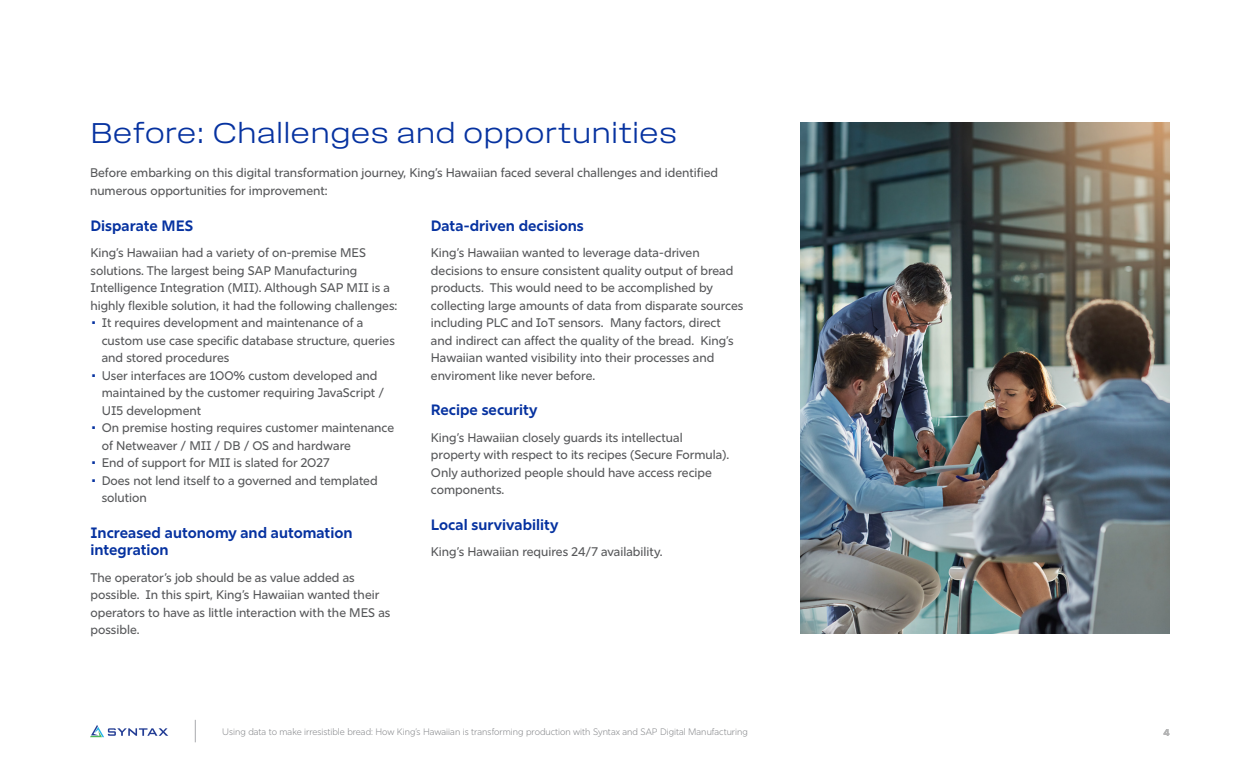
<style>
.page{position:relative;width:1260px;height:765px;background:#fff}
.page>*{position:absolute;margin:0;border:0;box-sizing:border-box;transform-origin:0 0}
.sub_title_24{font:30px "Field Gothic No.71 Light Wide";color:#0632a0}
.sub_title_blue_12{font:700 15px/17.5px "Rig Sans";color:#0632a0}
.text{font:500 12.5px/17.5px "Rig Sans";color:#57585a}
.t1{font:700 10px "Rig Sans";color:#b8b8b8}
.t2{font:300 9.38px "Rig Sans";color:#87898c}
.s1{color:#0632a0}
</style>
<div class="page">
<svg style="left:195px;top:720px;width:1px;height:22px"></svg>
<svg style="left:90px;top:725px;width:78px;height:12px"></svg>
<img style="left:801px;top:122px;width:369px;height:512px">
<p class="sub_title_24" style="left:90px;top:116px;width:589px">Before: Challenges and opportunities</p>
<p class="text" style="left:90px;top:164px;width:630px">Before embarking on this digital transformation journey, King’s Hawaiian faced several challenges and identified numerous opportunities for improvement:</p>
<p class="sub_title_blue_12" style="left:90px;top:217px;width:104px">Disparate MES</p>
<p class="text" style="left:90px;top:244px;width:308px">King’s Hawaiian had a variety of on-premise MES solutions. The largest being SAP Manufacturing Intelligence Integration (MII). Although SAP MII is a highly flexible solution, it had the following challenges:</p>
<p class="text" style="left:102px;top:314px;width:295px;text-indent:-10px"><span class="s1">•</span> It requires development and maintenance of a custom use case specific database structure, queries and stored procedures</p>
<p class="text" style="left:102px;top:367px;width:284px;text-indent:-10px"><span class="s1">•</span> User interfaces are 100% custom developed and maintained by the customer requiring JavaScript /<br>UI5 development</p>
<p class="text" style="left:102px;top:419px;width:294px;text-indent:-10px"><span class="s1">•</span> On premise hosting requires customer maintenance of Netweaver / MII / DB / OS and hardware</p>
<p class="text" style="left:92px;top:454px;width:239px"><span class="s1">•</span> End of support for MII is slated for 2027</p>
<p class="text" style="left:102px;top:472px;width:278px;text-indent:-10px"><span class="s1">•</span> Does not lend itself to a governed and templated solution</p>
<p class="sub_title_blue_12" style="left:90px;top:524px;width:264px">Increased autonomy and automation integration</p>
<p class="text" style="left:90px;top:569px;width:302px">The operator’s job should be as value added as possible. In this spirt, King’s Hawaiian wanted their operators to have as little interaction with the MES as possible.</p>
<p class="sub_title_blue_12" style="left:431px;top:217px;width:154px">Data-driven decisions</p>
<p class="text" style="left:431px;top:244px;width:314px">King’s Hawaiian wanted to leverage data-driven decisions to ensure consistent quality output of bread products. This would need to be accomplished by collecting large amounts of data from disparate sources including PLC and IoT sensors. Many factors, direct and indirect can affect the quality of the bread. King’s Hawaiian wanted visibility into their processes and enviroment like never before.</p>
<p class="sub_title_blue_12" style="left:431px;top:401px;width:108px">Recipe security</p>
<p class="text" style="left:431px;top:429px;width:300px">King’s Hawaiian closely guards its intellectual property with respect to its recipes (Secure Formula).<br>Only authorized people should have access recipe components.</p>
<p class="sub_title_blue_12" style="left:431px;top:516px;width:129px">Local survivability</p>
<p class="text" style="left:431px;top:543px;width:233px">King’s Hawaiian requires 24/7 availability.</p>
<p class="t2" style="left:222px;top:726px;width:527px">Using data to make irresistible bread: How King’s Hawaiian is transforming production with Syntax and SAP Digital Manufacturing</p>
<p class="t1" style="left:1164px;top:726px;width:8px">4</p>
</div>
